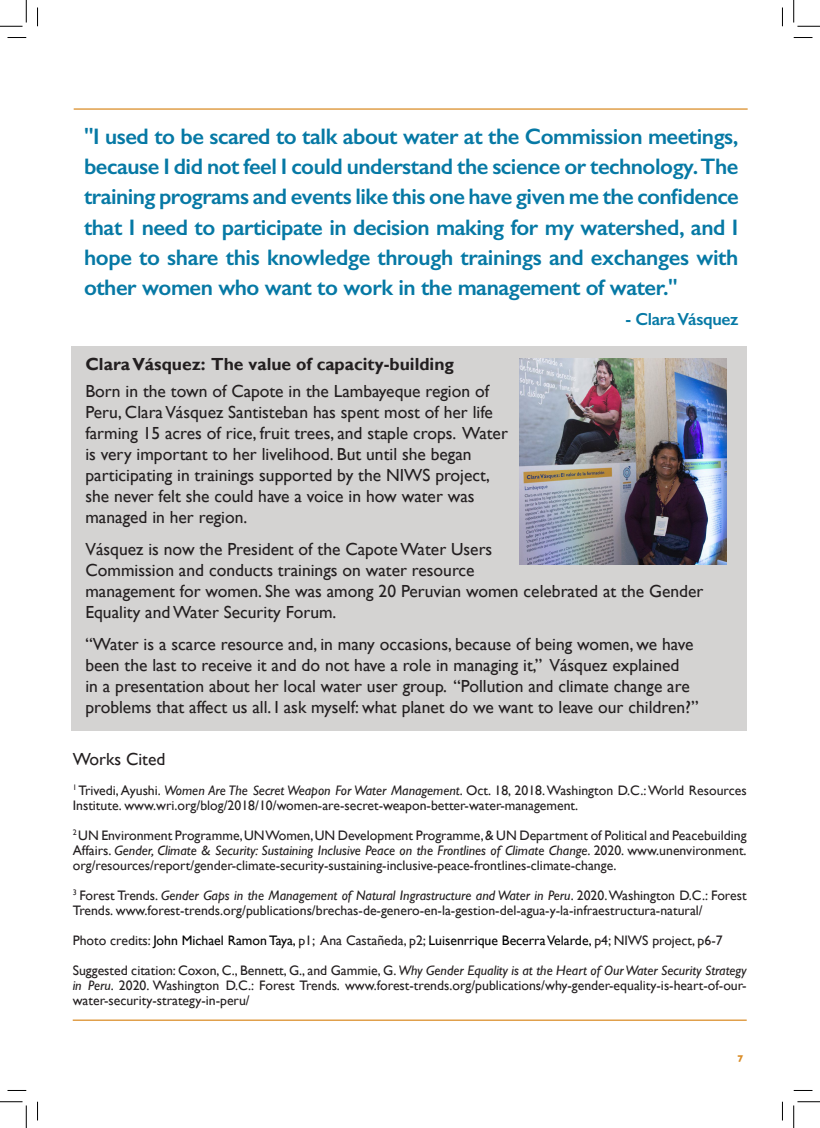
<style>
.page{position:relative;width:820px;height:1128px;background:#fff}
.page>*{position:absolute;margin:0;border:0;box-sizing:border-box;transform-origin:0 0}
.t1{font:600 22.5px/30px "Gill Sans";letter-spacing:-.02em;color:#0679a5;text-align:justify}
.t2{font:17.5px/21px "Gill Sans";color:#231f20}
.t3{font:700 17.5px "Gill Sans";color:#231f20}
.t4{font:600 17.5px "Gill Sans";letter-spacing:-.02em;color:#0679a5}
.t5{font:13.75px/15px "Gill Sans";color:#231f20}
.t6{font:700 10px "Gill Sans";color:#da8c26}
.s1{font-style:italic}
.s2{color:#000}
</style>
<div class="page">
<hr style="left:73px;top:1019px;width:673px;height:1px;background:#da8c26">
<div style="left:72px;top:346px;width:674px;height:384px;background:#d4d3d2"></div>
<img style="left:519px;top:359px;width:207px;height:205px">
<hr style="left:74px;top:108px;width:673px;height:2px;background:#da8c26">
<svg style="left:8px;top:37px;width:18px;height:1px"></svg>
<svg style="left:793px;top:37px;width:19px;height:1px"></svg>
<svg style="left:8px;top:1090px;width:18px;height:1px"></svg>
<svg style="left:793px;top:1090px;width:19px;height:1px"></svg>
<svg style="left:37px;top:8px;width:1px;height:18px"></svg>
<svg style="left:37px;top:1101px;width:1px;height:19px"></svg>
<svg style="left:781px;top:8px;width:1px;height:18px"></svg>
<svg style="left:781px;top:1102px;width:1px;height:18px"></svg>
<svg style="left:0;top:0;width:27px;height:27px"></svg>
<svg style="left:0;top:1101px;width:27px;height:26px"></svg>
<svg style="left:793px;top:0;width:26px;height:27px"></svg>
<svg style="left:793px;top:1101px;width:26px;height:26px"></svg>
<p class="t1" style="left:84px;top:122px;width:656px">"I used to be scared to talk about water at the Commission meetings, because I did not feel I could understand the science or technology. The training programs and events like this one have given me the confidence that I need to participate in decision making for my watershed, and I hope to share this knowledge through trainings and exchanges with other women who want to work in the management of water."</p>
<p class="t4" style="left:625px;top:308px;width:114px">- Clara Vásquez</p>
<p class="t3" style="left:85px;top:353px;width:370px">Clara Vásquez: The value of capacity-building</p>
<p class="t2" style="left:85px;top:380px;width:424px">Born in the town of Capote in the Lambayeque region of Peru, Clara Vásquez Santisteban has spent most of her life farming 15 acres of rice, fruit trees, and staple crops. Water is very important to her livelihood. But until she began participating in trainings supported by the NIWS project, she never felt she could have a voice in how water was managed in her region.</p>
<p class="t2" style="left:85px;top:538px;width:619px">Vásquez is now the President of the Capote Water Users<br>Commission and conducts trainings on water resource<br>management for women. She was among 20 Peruvian women celebrated at the Gender Equality and Water Security Forum.</p>
<p class="t2" style="left:85px;top:634px;width:614px">“Water is a scarce resource and, in many occasions, because of being women, we have been the last to receive it and do not have a role in managing it,” Vásquez explained<br>in a presentation about her local water user group. “Pollution and climate change are problems that affect us all. I ask myself: what planet do we want to leave our children?”</p>
<p class="t2" style="left:73px;top:748px;width:94px">Works Cited</p>
<p class="t5" style="left:73px;top:783px;width:675px"><sup>1</sup> Trivedi, Ayushi. <span class="s1">Women Are The Secret Weapon For Water Management</span>. Oct. 18, 2018. Washington D.C.: World Resources<br>Institute. www.wri.org/blog/2018/10/women-are-secret-weapon-better-water-management.</p>
<p class="t5" style="left:73px;top:828px;width:675px;text-align:justify"><sup>2</sup> UN Environment Programme, UN Women, UN Development Programme, &amp; UN Department of Political and Peacebuilding Affairs. <span class="s1">Gender, Climate &amp; Security: Sustaining Inclusive Peace on the Frontlines of Climate Change</span>. 2020. www.unenvironment. org/resources/report/gender-climate-security-sustaining-inclusive-peace-frontlines-climate-change.</p>
<p class="t5" style="left:73px;top:888px;width:675px"><sup>3</sup> Forest Trends. <span class="s1">Gender Gaps in the Management of Natural Ingrastructure and Water in Peru</span>. 2020. Washington D.C.: Forest<br>Trends. www.forest-trends.org/publications/brechas-de-genero-en-la-gestion-del-agua-y-la-infraestructura-natural/</p>
<p class="t5" style="left:73px;top:933px;width:651px">Photo credits: <span class="s2">John Michael Ramon Taya,</span> p1; Ana Castañeda, p2; <span class="s2">Luisenrrique Becerra Velarde,</span> p4; NIWS project, p6-7</p>
<p class="t5" style="left:73px;top:963px;width:675px;text-align:justify">Suggested citation: Coxon, C., Bennett, G., and Gammie, G. <span class="s1">Why Gender Equality is at the Heart of Our Water Security Strategy in Peru</span>. 2020. Washington D.C.: Forest Trends. www.forest-trends.org/publications/why-gender-equality-is-heart-of-our&shy;water-security-strategy-in-peru/</p>
<p class="t6" style="left:737px;top:1050px;width:7px">7</p>
</div>
